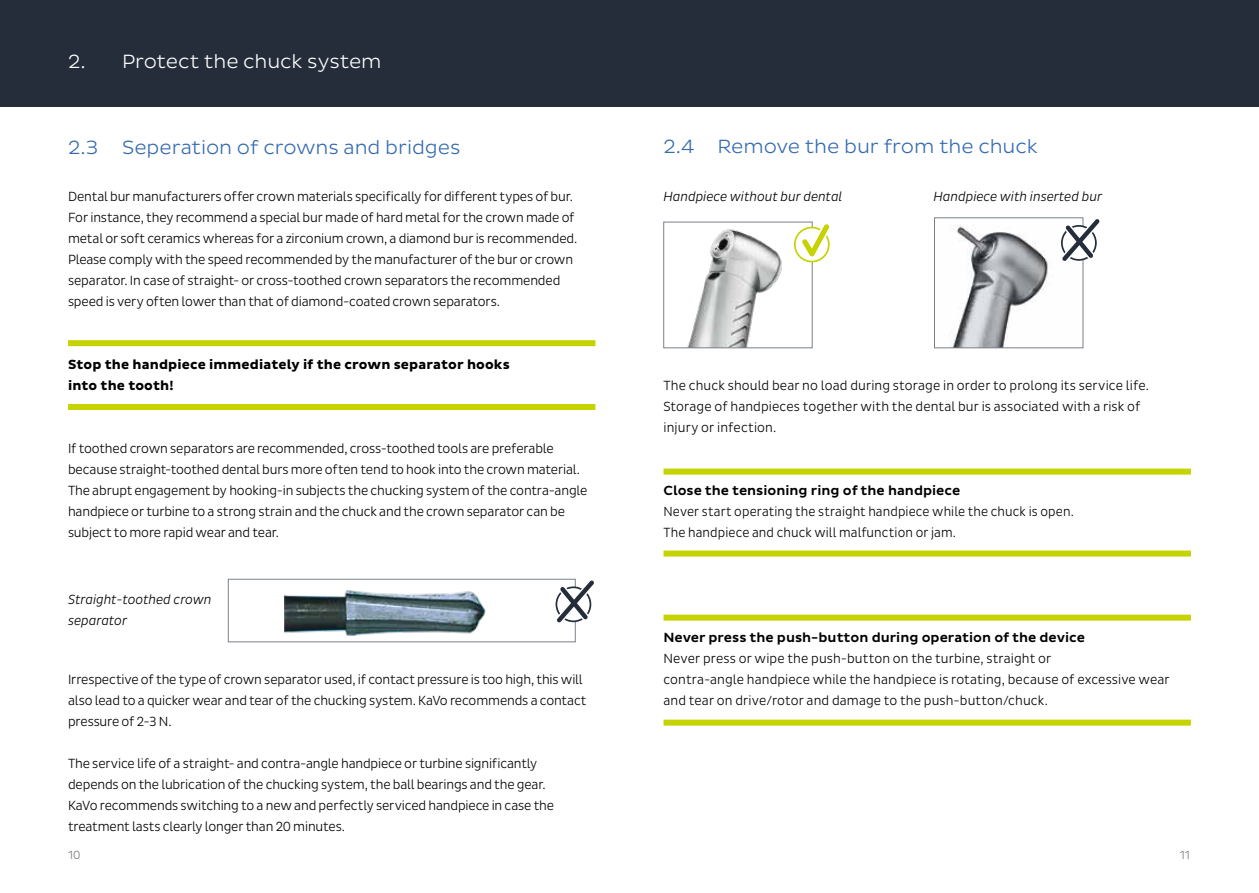
<style>
.page{position:relative;width:1259px;height:893px;background:#fff}
.page>*{position:absolute;margin:0;border:0;box-sizing:border-box;transform-origin:0 0}
.t1{font:300 19.5px "Pluto Sans";letter-spacing:-.005em;color:#346ab0}
.t2{font:300 19.5px "Pluto Sans";letter-spacing:-.005em;color:#fff}
.t3{font:300 13.5px/21px "Pluto Sans Cond";letter-spacing:-.01em;color:#000}
.t4{font:300 13.5px/21px "Pluto Sans Cond";letter-spacing:.01em;color:#000}
.t5{font:500 13.5px "Pluto Sans";color:#000}
.t6{font:italic 300 13.5px/21px "Pluto Sans Cond";color:#000}
.t7{font:700 13.5px/21px "Pluto Sans";letter-spacing:.01em;color:#000}
.t8{font:300 12px "Pluto Sans Cond";color:#767878}
</style>
<div class="page">
<div style="left:0;top:0;width:1259px;height:107px;background:#242d39"></div>
<div style="left:228px;top:579px;width:347px;height:63px;background:#fff;border:1px solid #7a808b"></div>
<img style="left:285px;top:590px;width:201px;height:46px">
<img style="left:687px;top:229px;width:123px;height:117px">
<div style="left:663px;top:222px;width:149px;height:126px;border:1px solid #7a808b"></div>
<img style="left:951px;top:225px;width:97px;height:121px">
<div style="left:934px;top:218px;width:149px;height:130px;border:1px solid #7a808b"></div>
<svg style="left:795px;top:228px;width:34px;height:34px"></svg>
<div style="left:794px;top:227px;width:35px;height:35px;border:2px solid #c5d300;border-radius:50%"></div>
<svg style="left:800px;top:223px;width:30px;height:35px"></svg>
<svg style="left:1060px;top:218px;width:40px;height:44px"></svg>
<svg style="left:555px;top:579px;width:39px;height:45px"></svg>
<div style="left:68px;top:340px;width:527px;height:6px;background:#c5d300"></div>
<div style="left:68px;top:404px;width:527px;height:6px;background:#c5d300"></div>
<div style="left:663px;top:551px;width:528px;height:6px;background:#c5d300"></div>
<div style="left:663px;top:469px;width:528px;height:6px;background:#c5d300"></div>
<div style="left:663px;top:720px;width:528px;height:6px;background:#c5d300"></div>
<div style="left:663px;top:615px;width:528px;height:6px;background:#c5d300"></div>
<h1 class="t2" style="left:68px;top:50px;width:315px">2. Protect the chuck system</h1>
<h1 class="t1" style="left:68px;top:136px;width:394px">2.3 Seperation of crowns and bridges</h1>
<p class="t3" style="left:68px;top:186px;width:511px">Dental bur manufacturers offer crown materials specifically for different types of bur.<br>For instance, they recommend a special bur made of hard metal for the crown made of metal or soft ceramics whereas for a zirconium crown, a diamond bur is recommended.<br>Please comply with the speed recommended by the manufacturer of the bur or crown separator. In case of straight- or cross-toothed crown separators the recommended speed is very often lower than that of diamond-coated crown separators.</p>
<p class="t7" style="left:68px;top:354px;width:443px">Stop the handpiece immediately if the crown separator hooks into the tooth!</p>
<p class="t3" style="left:68px;top:438px;width:521px">If toothed crown separators are recommended, cross-toothed tools are preferable because straight-toothed dental burs more often tend to hook into the crown material.<br>The abrupt engagement by hooking-in subjects the chucking system of the contra-angle handpiece or turbine to a strong strain and the chuck and the crown separator can be subject to more rapid wear and tear.</p>
<p class="t6" style="left:68px;top:589px;width:145px">Straight-toothed crown separator</p>
<p class="t3" style="left:68px;top:669px;width:520px">Irrespective of the type of crown separator used, if contact pressure is too high, this will also lead to a quicker wear and tear of the chucking system. KaVo recommends a contact pressure of 2-3 N.</p>
<p class="t3" style="left:68px;top:753px;width:487px">The service life of a straight- and contra-angle handpiece or turbine significantly depends on the lubrication of the chucking system, the ball bearings and the gear.<br>KaVo recommends switching to a new and perfectly serviced handpiece in case the treatment lasts clearly longer than 20 minutes.</p>
<h1 class="t1" style="left:663px;top:135px;width:376px">2.4 Remove the bur from the chuck</h1>
<p class="t6" style="left:663px;top:186px;width:180px">Handpiece without bur dental</p>
<p class="t6" style="left:933px;top:186px;width:170px">Handpiece with inserted bur</p>
<p class="t4" style="left:663px;top:375px;width:487px">The chuck should bear no load during storage in order to prolong its service life.<br>Storage of handpieces together with the dental bur is associated with a risk of injury or infection.</p>
<p class="t5" style="left:663px;top:483px;width:298px">Close the tensioning ring of the handpiece</p>
<p class="t4" style="left:663px;top:501px;width:412px">Never start operating the straight handpiece while the chuck is open.<br>The handpiece and chuck will malfunction or jam.</p>
<p class="t5" style="left:663px;top:630px;width:423px">Never press the push-button during operation of the device</p>
<p class="t4" style="left:663px;top:648px;width:508px">Never press or wipe the push-button on the turbine, straight or<br>contra-angle handpiece while the handpiece is rotating, because of excessive wear and tear on drive/rotor and damage to the push-button/chuck.</p>
<p class="t8" style="left:68px;top:848px;width:14px">10</p>
<p class="t8" style="left:1179px;top:848px;width:11px">11</p>
</div>
